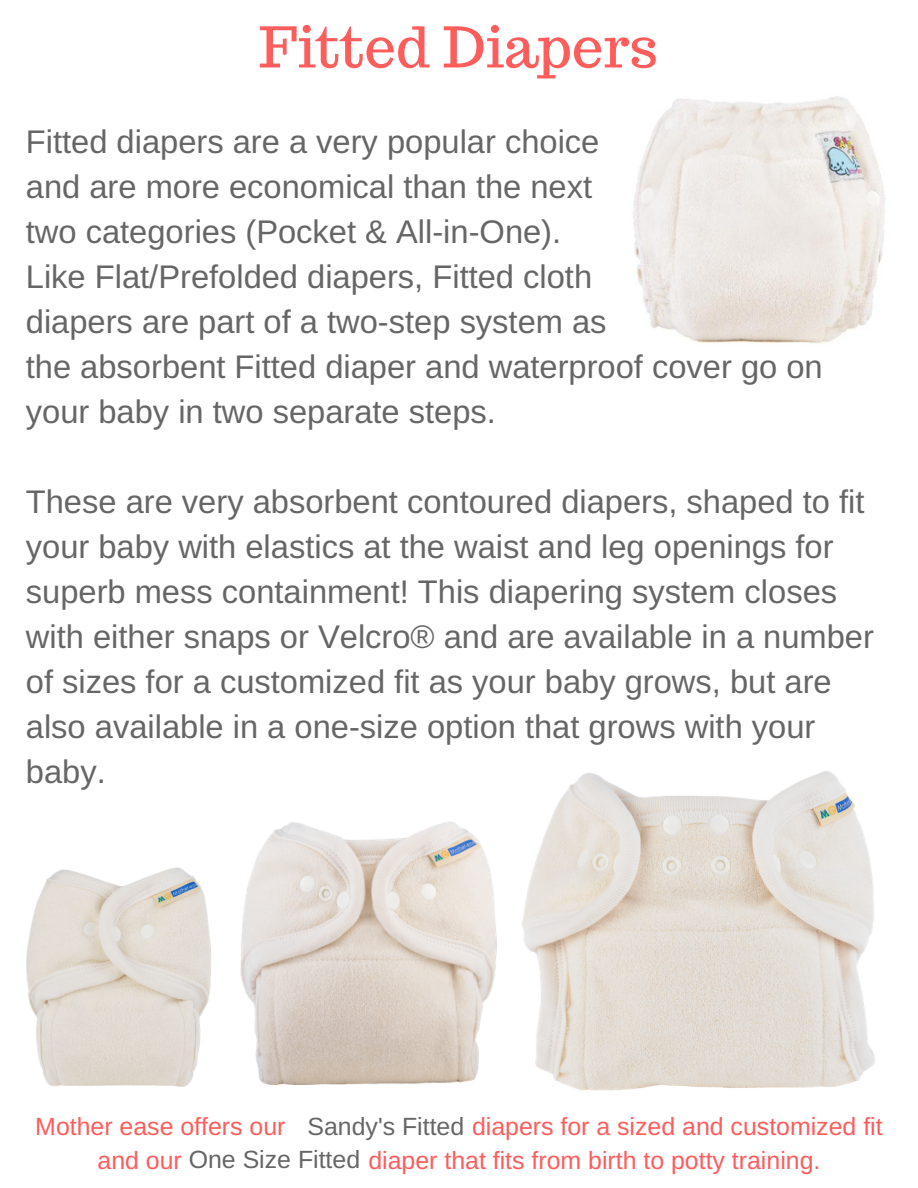
<style>
.page{position:relative;width:918px;height:1188px;background:#fff}
.page>*{position:absolute;margin:0;border:0;box-sizing:border-box;transform-origin:0 0}
.t1{font:55.95px "Trocchi";color:#ff5c5c}
.t2{font:32.7px/45px "Arimo";color:#666}
.t3{font:24.9px/33.8px "Arimo";color:#ff5c5c}
.s1{color:#666}
</style>
<div class="page">
<img style="left:633px;top:96px;width:252px;height:248px">
<img style="left:26px;top:867px;width:185px;height:220px">
<img style="left:241px;top:821px;width:255px;height:263px">
<img style="left:522px;top:771px;width:353px;height:320px">
<h1 class="t1" style="left:259px;top:11px;width:400px">Fitted Diapers</h1>
<p class="t2" style="left:26px;top:119px;width:798px">Fitted diapers are a very popular choice<br>and are more economical than the next<br>two categories (Pocket &amp; All-in-One).<br>Like Flat/Prefolded diapers, Fitted cloth<br>diapers are part of a two-step system as<br>the absorbent Fitted diaper and waterproof cover go on your baby in two separate steps.</p>
<p class="t2" style="left:26px;top:479px;width:850px">These are very absorbent contoured diapers, shaped to fit your baby with elastics at the waist and leg openings for superb mess containment! This diapering system closes with either snaps or Velcro® and are available in a number of sizes for a customized fit as your baby grows, but are also available in a one-size option that grows with your baby.</p>
<p class="t3" style="left:35px;top:1110px;width:252px">Mother ease offers our</p>
<p class="t3" style="left:98px;top:1110px;width:787px;text-indent:210px"><span class="s1">Sandy's Fitted</span> diapers for a sized and customized fit and our <span class="s1">One Size Fitted</span> diaper that fits from birth to potty training.</p>
</div>
